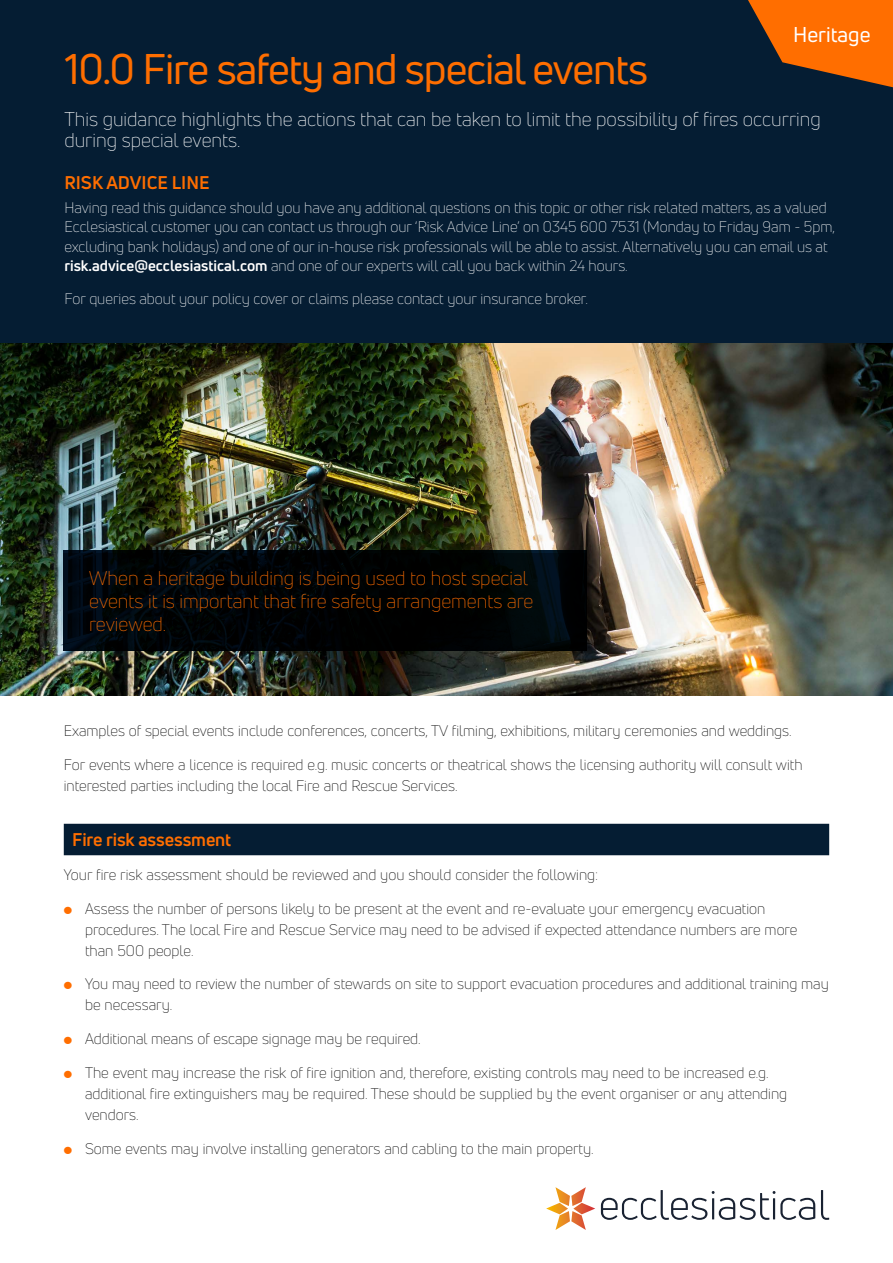
<style>
.page{position:relative;width:893px;height:1263px;background:#fff}
.page>*{position:absolute;margin:0;border:0;box-sizing:border-box;transform-origin:0 0}
.t1{font:42px "Uni Neue";letter-spacing:-.025em;color:#ff6e00}
.t2{font:21px "Uni Neue";color:#fff}
.t3{font:300 19.5px/21px "Uni Neue";color:#fff}
.t4{font:300 19.5px/23.4px "Uni Neue";color:#ff6e00}
.t5{font:700 18px "Uni Neue";letter-spacing:-.005em;color:#ff6e00}
.t6{font:300 15px/21px "Uni Neue";color:#000}
.t7{font:300 15px/19.5px "Uni Neue";color:#fff}
.s1{font-weight:700}
.s2{color:#ff6e00}
</style>
<div class="page">
<img style="left:0;top:342px;width:893px;height:353px">
<div style="left:0;top:0;width:893px;height:342px;background:#051d33"></div>
<div style="left:64px;top:824px;width:765px;height:31px;background:#051d33"></div>
<svg style="left:64px;top:550px;width:523px;height:3px;background:#00070b"></svg>
<svg style="left:64px;top:553px;width:523px;height:98px;background:#000406"></svg>
<svg style="left:601px;top:1190px;width:228px;height:30px"></svg>
<svg style="left:546px;top:1187px;width:49px;height:43px"></svg>
<svg style="left:748px;top:0;width:145px;height:87px"></svg>
<h2 class="t2" style="left:793px;top:21px;width:79px">Heritage</h2>
<h1 class="t1" style="left:64px;top:42px;width:585px">10.0 Fire safety and special events</h1>
<h3 class="t3" style="left:64px;top:108px;width:758px">This guidance highlights the actions that can be taken to limit the possibility of fires occurring during special events.</h3>
<p class="t5" style="left:64px;top:171px;width:147px">RISK ADVICE LINE</p>
<p class="t7" style="left:64px;top:198px;width:772px">Having read this guidance should you have any additional questions on this topic or other risk related matters, as a valued Ecclesiastical customer you can contact us through our ‘Risk Advice Line’ on 0345 600 7531 (Monday to Friday 9am - 5pm, excluding bank holidays) and one of our in-house risk professionals will be able to assist. Alternatively you can email us at <span class="s1">risk.advice@ecclesiastical.com</span> and one of our experts will call you back within 24 hours.</p>
<p class="t7" style="left:64px;top:288px;width:525px">For queries about your policy cover or claims please contact your insurance broker.</p>
<h3 class="t4" style="left:89px;top:566px;width:446px">When a heritage building is being used to host special events it is important that fire safety arrangements are reviewed.</h3>
<p class="t6" style="left:64px;top:720px;width:729px">Examples of special events include conferences, concerts, TV filming, exhibitions, military ceremonies and weddings.</p>
<p class="t6" style="left:64px;top:754px;width:740px">For events where a licence is required e.g. music concerts or theatrical shows the licensing authority will consult with interested parties including the local Fire and Rescue Services.</p>
<p class="t5" style="left:72px;top:828px;width:161px">Fire risk assessment</p>
<p class="t6" style="left:64px;top:864px;width:536px">Your fire risk assessment should be reviewed and you should consider the following:</p>
<p class="t6" style="left:85px;top:897px;width:714px;text-indent:-21px"><span class="s2">●</span> Assess the number of persons likely to be present at the event and re-evaluate your emergency evacuation procedures. The local Fire and Rescue Service may need to be advised if expected attendance numbers are more than 500 people.</p>
<p class="t6" style="left:85px;top:973px;width:745px;text-indent:-21px"><span class="s2">●</span> You may need to review the number of stewards on site to support evacuation procedures and additional training may be necessary.</p>
<p class="t6" style="left:64px;top:1028px;width:359px"><span class="s2">●</span> Additional means of escape signage may be required.</p>
<p class="t6" style="left:85px;top:1062px;width:704px;text-indent:-21px"><span class="s2">●</span> The event may increase the risk of fire ignition and, therefore, existing controls may need to be increased e.g. additional fire extinguishers may be required. These should be supplied by the event organiser or any attending vendors.</p>
<p class="t6" style="left:64px;top:1137px;width:531px"><span class="s2">●</span> Some events may involve installing generators and cabling to the main property.</p>
</div>
